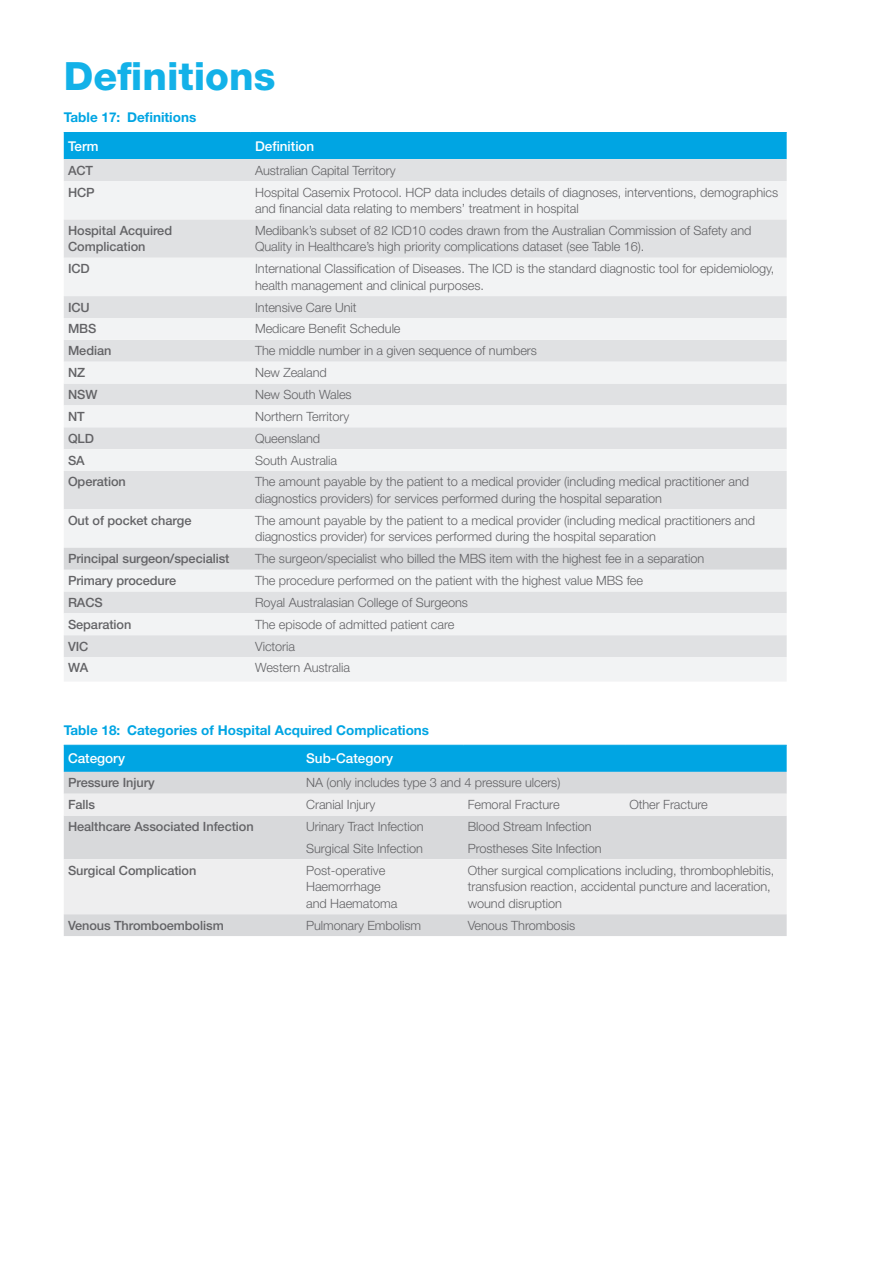
<style>
.page{position:relative;width:893px;height:1263px;background:#fff}
.page>*{position:absolute;margin:0;border:0;box-sizing:border-box;transform-origin:0 0}
.t1{font:800 39px "Helvetica Neue LT Std";color:#13b1e8}
.t2{font:700 13.5px "Helvetica Neue LT Std";color:#00a5e3}
.t3{font:500 13.5px "Helvetica Neue LT Std";color:#fff}
.t4{font:300 12.75px/16.5px "Helvetica Neue LT Std";letter-spacing:-.005em;color:#636366}
.t5{font:500 12.75px/16.5px "Helvetica Neue LT Std";letter-spacing:-.005em;color:#636366}
</style>
<div class="page">
<div style="left:64px;top:133px;width:723px;height:26px;background:#00a5e3"></div>
<div style="left:64px;top:159px;width:723px;height:22px;background:#e0e1e3"></div>
<svg style="left:64px;top:181px;width:723px;height:500px;fill:#f2f3f4"></svg>
<div style="left:64px;top:548px;width:723px;height:22px;background:#d8d9db"></div>
<hr style="left:64px;top:132px;width:187px;height:1px;background:#00a5e3">
<hr style="left:251px;top:132px;width:536px;height:1px;background:#00a5e3">
<div style="left:64px;top:746px;width:723px;height:26px;background:#00a5e3"></div>
<div style="left:64px;top:772px;width:723px;height:164px;background:#d8d9db"></div>
<svg style="left:64px;top:794px;width:723px;height:120px;background:#e6e6e7"></svg>
<hr style="left:64px;top:745px;width:238px;height:1px;background:#00a5e3">
<hr style="left:302px;top:745px;width:161px;height:1px;background:#00a5e3">
<hr style="left:463px;top:745px;width:162px;height:1px;background:#00a5e3">
<hr style="left:625px;top:745px;width:162px;height:1px;background:#00a5e3">
<h1 class="t1" style="left:64px;top:53px;width:213px">Definitions</h1>
<p class="t2" style="left:64px;top:109px;width:134px">Table 17: Definitions</p>
<p class="t3" style="left:68px;top:138px;width:32px">Term</p>
<p class="t3" style="left:255px;top:138px;width:61px">Definition</p>
<p class="t5" style="left:68px;top:162px;width:27px">ACT</p>
<p class="t4" style="left:255px;top:162px;width:142px">Australian Capital Territory</p>
<p class="t5" style="left:68px;top:184px;width:28px">HCP</p>
<p class="t4" style="left:255px;top:183px;width:524px">Hospital Casemix Protocol. HCP data includes details of diagnoses, interventions, demographics and financial data relating to members’ treatment in hospital</p>
<p class="t5" style="left:68px;top:222px;width:106px">Hospital Acquired<br>Complication</p>
<p class="t4" style="left:255px;top:222px;width:498px">Medibank’s subset of 82 ICD10 codes drawn from the Australian Commission of Safety and<br>Quality in Healthcare’s high priority complications dataset (see Table 16).</p>
<p class="t5" style="left:68px;top:260px;width:23px">ICD</p>
<p class="t4" style="left:255px;top:260px;width:521px">International Classification of Diseases. The ICD is the standard diagnostic tool for epidemiology, health management and clinical purposes.</p>
<p class="t5" style="left:68px;top:299px;width:23px">ICU</p>
<p class="t4" style="left:255px;top:298px;width:103px">Intensive Care Unit</p>
<p class="t5" style="left:68px;top:320px;width:30px">MBS</p>
<p class="t4" style="left:255px;top:320px;width:147px">Medicare Benefit Schedule</p>
<p class="t5" style="left:68px;top:342px;width:45px">Median</p>
<p class="t4" style="left:255px;top:342px;width:283px">The middle number in a given sequence of numbers</p>
<p class="t5" style="left:68px;top:364px;width:19px">NZ</p>
<p class="t4" style="left:255px;top:364px;width:73px">New Zealand</p>
<p class="t5" style="left:68px;top:386px;width:31px">NSW</p>
<p class="t4" style="left:255px;top:386px;width:98px">New South Wales</p>
<p class="t5" style="left:68px;top:408px;width:18px">NT</p>
<p class="t4" style="left:255px;top:408px;width:96px">Northern Territory</p>
<p class="t5" style="left:68px;top:430px;width:28px">QLD</p>
<p class="t4" style="left:255px;top:430px;width:67px">Queensland</p>
<p class="t5" style="left:68px;top:452px;width:18px">SA</p>
<p class="t4" style="left:255px;top:451px;width:83px">South Australia</p>
<p class="t5" style="left:68px;top:473px;width:59px">Operation</p>
<p class="t4" style="left:255px;top:473px;width:496px">The amount payable by the patient to a medical provider (including medical practitioner and diagnostics providers) for services performed during the hospital separation</p>
<p class="t5" style="left:68px;top:512px;width:125px">Out of pocket charge</p>
<p class="t4" style="left:255px;top:512px;width:502px">The amount payable by the patient to a medical provider (including medical practitioners and diagnostics provider) for services performed during the hospital separation</p>
<p class="t5" style="left:68px;top:550px;width:163px">Principal surgeon/specialist</p>
<p class="t4" style="left:255px;top:550px;width:451px">The surgeon/specialist who billed the MBS item with the highest fee in a separation</p>
<p class="t5" style="left:68px;top:572px;width:110px">Primary procedure</p>
<p class="t4" style="left:255px;top:572px;width:389px">The procedure performed on the patient with the highest value MBS fee</p>
<p class="t5" style="left:68px;top:594px;width:36px">RACS</p>
<p class="t4" style="left:255px;top:594px;width:214px">Royal Australasian College of Surgeons</p>
<p class="t5" style="left:68px;top:616px;width:65px">Separation</p>
<p class="t4" style="left:255px;top:616px;width:201px">The episode of admitted patient care</p>
<p class="t5" style="left:68px;top:638px;width:22px">VIC</p>
<p class="t4" style="left:255px;top:637px;width:42px">Victoria</p>
<p class="t5" style="left:68px;top:659px;width:22px">WA</p>
<p class="t4" style="left:255px;top:659px;width:96px">Western Australia</p>
<p class="t2" style="left:64px;top:721px;width:367px">Table 18: Categories of Hospital Acquired Complications</p>
<p class="t3" style="left:68px;top:750px;width:59px">Category</p>
<p class="t3" style="left:306px;top:750px;width:89px">Sub-Category</p>
<p class="t5" style="left:68px;top:774px;width:88px">Pressure Injury</p>
<p class="t4" style="left:306px;top:774px;width:256px">NA (only includes type 3 and 4 pressure ulcers)</p>
<p class="t5" style="left:68px;top:796px;width:29px">Falls</p>
<p class="t4" style="left:306px;top:796px;width:71px">Cranial Injury</p>
<p class="t4" style="left:468px;top:796px;width:93px">Femoral Fracture</p>
<p class="t4" style="left:629px;top:796px;width:80px">Other Fracture</p>
<p class="t5" style="left:68px;top:818px;width:187px">Healthcare Associated Infection</p>
<p class="t4" style="left:306px;top:818px;width:119px">Urinary Tract Infection</p>
<p class="t4" style="left:468px;top:818px;width:125px">Blood Stream Infection</p>
<p class="t4" style="left:306px;top:840px;width:118px">Surgical Site Infection</p>
<p class="t4" style="left:468px;top:840px;width:135px">Prostheses Site Infection</p>
<p class="t5" style="left:68px;top:862px;width:130px">Surgical Complication</p>
<p class="t4" style="left:306px;top:862px;width:93px">Post-operative<br>Haemorrhage and Haematoma</p>
<p class="t4" style="left:468px;top:862px;width:308px">Other surgical complications including, thrombophlebitis, transfusion reaction, accidental puncture and laceration, wound disruption</p>
<p class="t5" style="left:68px;top:917px;width:157px">Venous Thromboembolism</p>
<p class="t4" style="left:306px;top:916px;width:116px">Pulmonary Embolism</p>
<p class="t4" style="left:468px;top:916px;width:109px">Venous Thrombosis</p>
</div>
